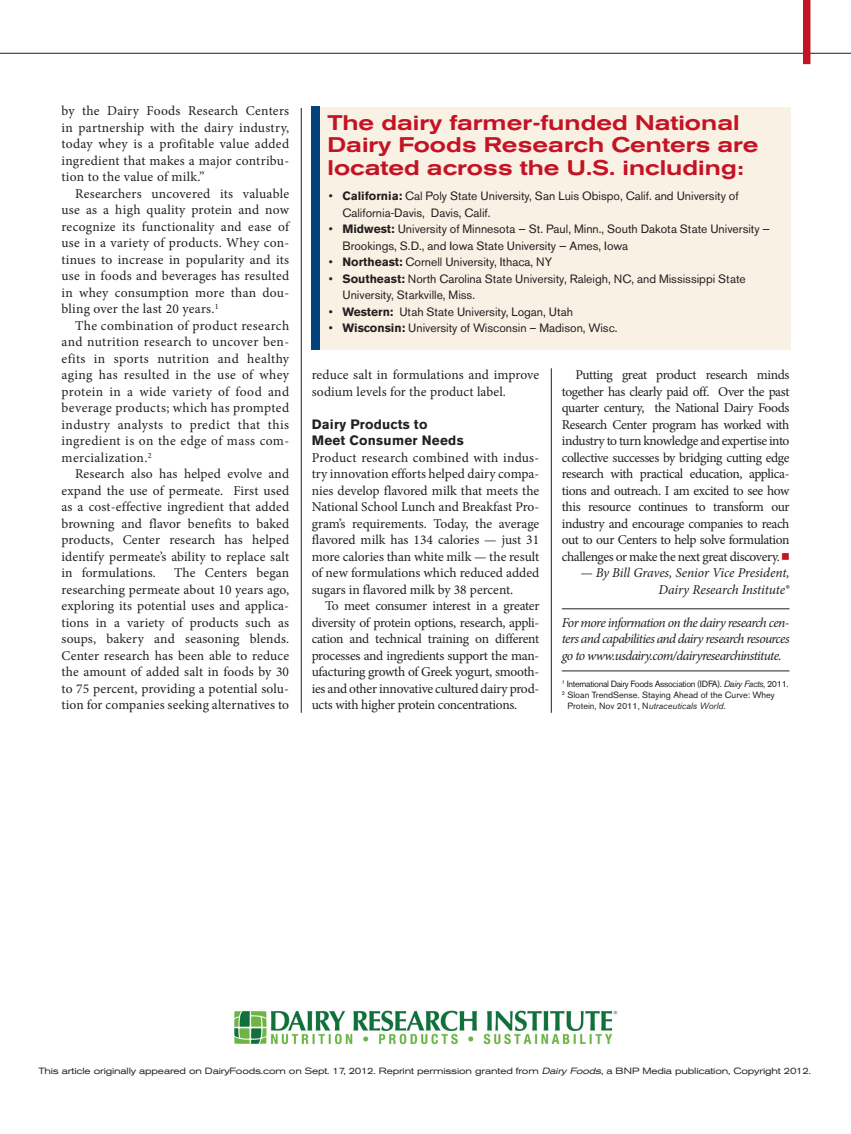
<style>
.page{position:relative;width:851px;height:1134px;background:#fff}
.page>*{position:absolute;margin:0;border:0;box-sizing:border-box;transform-origin:0 0}
.t1{font:500 expanded 21px/22.5px "Akzidenz Grotesk BE";color:#c41324}
.t2{font:13.5px/16.5px "Minion Pro";letter-spacing:.005em;color:#231f20;text-align:justify}
.t3{font:italic 13.5px/16.5px "Minion Pro";letter-spacing:-.02em;color:#231f20;text-align:right}
.t4{font:700 13.5px/16.5px "Akzidenz Grotesk BE";letter-spacing:.02em;color:#231f20}
.t5{font:12px/16.5px "Akzidenz Grotesk BE";color:#231f20}
.t6{font:expanded 9px "Akzidenz Grotesk BE";letter-spacing:-.02em;color:#231f20}
.t7{font:9px "Akzidenz Grotesk BE";color:#231f20}
.t8{font:9px "Akzidenz Grotesk BE";letter-spacing:-.04em;color:#231f20}
.s1{font-weight:700}
.s2{font-family:"Universal Newswith Comm Pi";color:#c41324}
.s3{font-style:italic}
</style>
<div class="page">
<hr style="left:0;top:53px;width:850px;height:1px;background:#231f20">
<div style="left:802px;top:0;width:8px;height:64px;background:#c41324"></div>
<hr style="left:301px;top:108px;width:1px;height:605px;background:#231f20">
<hr style="left:551px;top:368px;width:1px;height:345px;background:#231f20">
<hr style="left:562px;top:609px;width:227px;height:1px;background:#231f20">
<hr style="left:562px;top:671px;width:227px;height:1px;background:#231f20">
<div style="left:314px;top:107px;width:476px;height:243px;background:#f9f2e4"></div>
<div style="left:311px;top:107px;width:8px;height:243px;background:#004279"></div>
<img style="left:234px;top:1010px;width:384px;height:35px">
<p class="t2" style="left:61px;top:104px;width:229px">by the Dairy Foods Research Centers in partnership with the dairy industry, today whey is a profitable value added ingredient that makes a major contribu&shy;tion to the value of milk.”</p>
<p class="t2" style="left:61px;top:187px;width:229px;text-indent:14px">Researchers uncovered its valuable use as a high quality protein and now recognize its functionality and ease of use in a variety of products. Whey con&shy;tinues to increase in popularity and its use in foods and beverages has resulted in whey consumption more than dou&shy;bling over the last 20 years.<sup>1</sup></p>
<p class="t2" style="left:61px;top:319px;width:229px;text-indent:14px">The combination of product research and nutrition research to uncover ben&shy;efits in sports nutrition and healthy aging has resulted in the use of whey protein in a wide variety of food and beverage products; which has prompted industry analysts to predict that this ingredient is on the edge of mass com&shy;mercialization.<sup>2</sup></p>
<p class="t2" style="left:61px;top:467px;width:229px;text-indent:14px">Research also has helped evolve and expand the use of permeate. First used as a cost-effective ingredient that added browning and flavor benefits to baked products, Center research has helped identify permeate’s ability to replace salt in formulations.</p>
<p class="t2" style="left:61px;top:566px;width:229px;text-indent:112px">The Centers began researching permeate about 10 years ago, exploring its potential uses and applica&shy;tions in a variety of products such as soups, bakery and seasoning blends.<br>Center research has been able to reduce the amount of added salt in foods by 30 to 75 percent, providing a potential solu&shy;tion for companies seeking alternatives to</p>
<h1 class="t1" style="left:327px;top:113px;width:432px">The dairy farmer-funded National<br>Dairy Foods Research Centers are located across the U.S. including:</h1>
<p class="t5" style="left:342px;top:189px;width:397px;text-indent:-14px">• <span class="s1">California:</span> Cal Poly State University, San Luis Obispo, Calif. and University of<br>California-Davis, Davis, Calif.</p>
<p class="t5" style="left:342px;top:222px;width:429px;text-indent:-14px">• <span class="s1">Midwest:</span> University of Minnesota — St. Paul, Minn., South Dakota State University —<br>Brookings, S.D., and Iowa State University — Ames, Iowa</p>
<p class="t5" style="left:329px;top:255px;width:225px">• <span class="s1">Northeast:</span> Cornell University, Ithaca, NY</p>
<p class="t5" style="left:342px;top:271px;width:405px;text-indent:-14px">• <span class="s1">Southeast:</span> North Carolina State University, Raleigh, NC, and Mississippi State<br>University, Starkville, Miss.</p>
<p class="t5" style="left:329px;top:304px;width:246px">• <span class="s1">Western:</span> Utah State University, Logan, Utah</p>
<p class="t5" style="left:329px;top:321px;width:290px">• <span class="s1">Wisconsin:</span> University of Wisconsin – Madison, Wisc.</p>
<p class="t2" style="left:312px;top:368px;width:229px">reduce salt in formulations and improve sodium levels for the product label.</p>
<p class="t4" style="left:312px;top:417px;width:153px">Dairy Products to<br>Meet Consumer Needs</p>
<p class="t2" style="left:312px;top:450px;width:229px">Product research combined with indus&shy;try innovation efforts helped dairy compa&shy;nies develop flavored milk that meets the National School Lunch and Breakfast Pro&shy;gram’s requirements. Today, the average flavored milk has 134 calories — just 31 more calories than white milk — the result of new formulations which reduced added sugars in flavored milk by 38 percent.</p>
<p class="t2" style="left:312px;top:599px;width:229px;text-indent:14px">To meet consumer interest in a greater diversity of protein options, research, appli&shy;cation and technical training on different processes and ingredients support the man&shy;ufacturing growth of Greek yogurt, smooth&shy;ies and other innovative cultured dairy prod&shy;ucts with higher protein concentrations.</p>
<p class="t2" style="left:562px;top:368px;width:229px;text-indent:14px">Putting great product research minds together has clearly paid off. Over the past quarter century, the National Dairy Foods Research Center program has worked with industry to turn knowledge and expertise into collective successes by bridging cutting edge research with practical education, applica&shy;tions and outreach. I am excited to see how this resource continues to transform our industry and encourage companies to reach out to our Centers to help solve formulation challenges or make the next great discovery. <span class="s2">-</span></p>
<p class="t3" style="left:580px;top:566px;width:211px">— By Bill Graves, Senior Vice President,<br>Dairy Research Institute®</p>
<p class="t3" style="left:562px;top:615px;width:229px;text-align:justify">For more information on the dairy research cen&shy;ters and capabilities and dairy research resources go to www.usdairy.com/dairyresearchinstitute.</p>
<p class="t8" style="left:562px;top:681px;width:228px"><sup>1</sup> International Dairy Foods Association (IDFA). <span class="s3">Dairy Facts</span>, 2011.</p>
<p class="t7" style="left:562px;top:692px;width:214px"><sup>2</sup> Sloan TrendSense. Staying Ahead of the Curve: Whey</p>
<p class="t7" style="left:567px;top:702px;width:160px">Protein, Nov 2011, N<span class="s3">utraceuticals World</span>.</p>
<p class="t6" style="left:38px;top:1068px;width:774px">This article originally appeared on DairyFoods.com on Sept. 17, 2012. Reprint permission granted from <span class="s3">Dairy Foods</span>, a BNP Media publication, Copyright 2012.</p>
</div>
